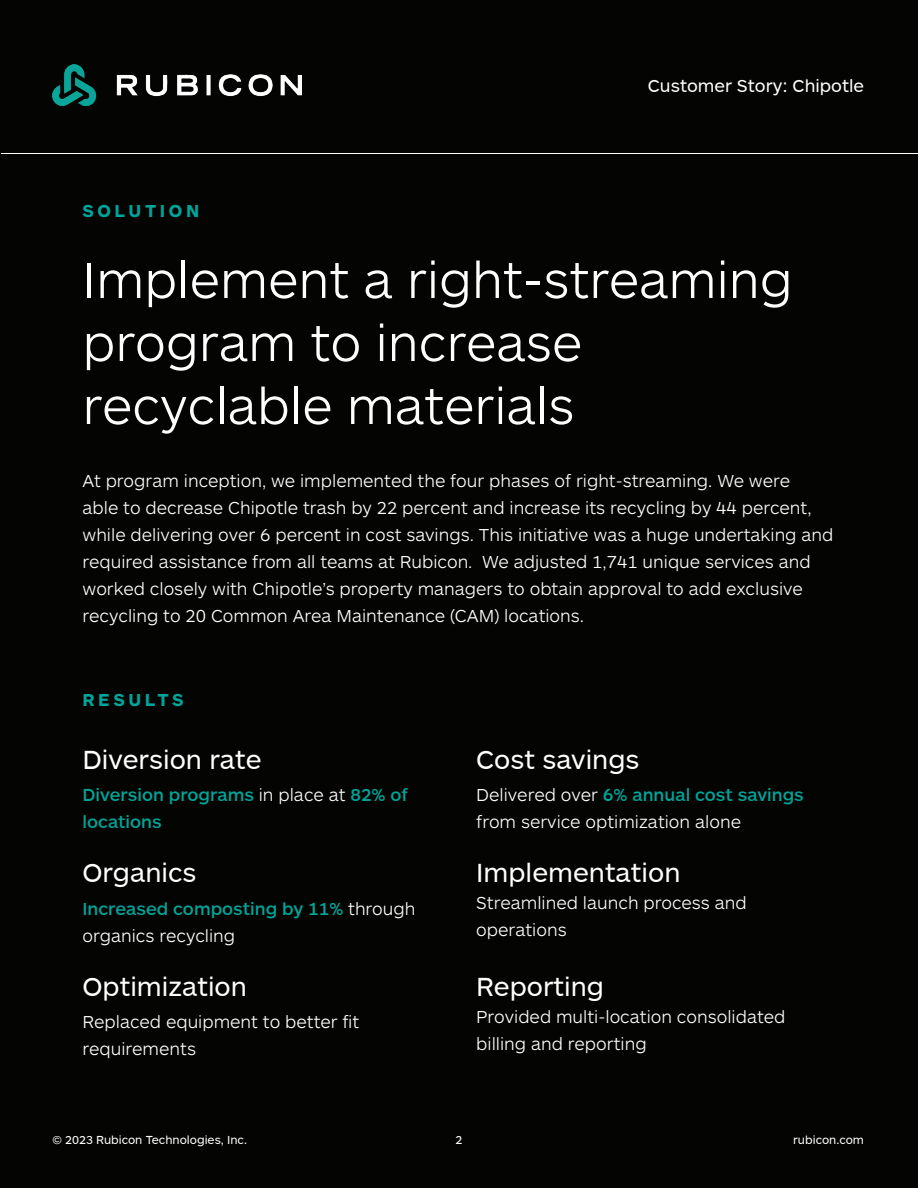
<style>
.page{position:relative;width:918px;height:1188px;background:#040503}
.page>*{position:absolute;margin:0;border:0;box-sizing:border-box;transform-origin:0 0}
.t1{font:300 52.5px/63px "ARS Maquette";color:#fff}
.t2{font:27px "ARS Maquette";color:#fff}
.t3{font:300 18px/27px "ARS Maquette";color:#fff}
.t4{font:500 18px/27px "ARS Maquette";color:#00a599}
.t5{font:18px "ARS Maquette";color:#fff}
.t6{font:700 18px "ARS Maquette";letter-spacing:.2em;color:#00a599}
.t7{font:12px "ARS Maquette";color:#fff}
.s1{font-weight:300;color:#fff}
.s2{font-weight:500;color:#00a599}
</style>
<div class="page">
<img style="left:52px;top:65px;width:249px;height:41px">
<hr style="left:2px;top:154px;width:916px;height:1px;background:#fff">
<p class="t6" style="left:82px;top:199px;width:118px">SOLUTION</p>
<p class="t5" style="left:648px;top:76px;width:218px">Customer Story: Chipotle</p>
<p class="t1" style="left:82px;top:246px;width:712px">Implement a right-streaming program to increase recyclable materials</p>
<p class="t3" style="left:82px;top:467px;width:752px">At program inception, we implemented the four phases of right-streaming. We were<br>able to decrease Chipotle trash by 22 percent and increase its recycling by 44 percent, while delivering over 6 percent in cost savings. This initiative was a huge undertaking and required assistance from all teams at Rubicon. We adjusted 1,741 unique services and worked closely with Chipotle’s property managers to obtain approval to add exclusive recycling to 20 Common Area Maintenance (CAM) locations.</p>
<p class="t6" style="left:82px;top:688px;width:103px">RESULTS</p>
<p class="t2" style="left:82px;top:746px;width:181px">Diversion rate</p>
<p class="t4" style="left:82px;top:782px;width:327px">Diversion programs <span class="s1">in place at</span> 82% of locations</p>
<p class="t2" style="left:82px;top:859px;width:116px">Organics</p>
<p class="t4" style="left:82px;top:895px;width:335px">Increased composting by 11% <span class="s1">through organics recycling</span></p>
<p class="t2" style="left:82px;top:973px;width:166px">Optimization</p>
<p class="t3" style="left:82px;top:1008px;width:278px">Replaced equipment to better fit requirements</p>
<p class="t2" style="left:476px;top:746px;width:165px">Cost savings</p>
<p class="t3" style="left:476px;top:781px;width:329px">Delivered over <span class="s2">6% annual cost savings </span>from service optimization alone</p>
<p class="t2" style="left:476px;top:859px;width:206px">Implementation</p>
<p class="t3" style="left:476px;top:889px;width:272px">Streamlined launch process and operations</p>
<p class="t2" style="left:476px;top:973px;width:129px">Reporting</p>
<p class="t3" style="left:476px;top:1002px;width:311px">Provided multi-location consolidated billing and reporting</p>
<p class="t7" style="left:52px;top:1133px;width:196px">© 2023 Rubicon Technologies, Inc.</p>
<p class="t7" style="left:456px;top:1133px;width:8px">2</p>
<p class="t7" style="left:793px;top:1133px;width:72px">rubicon.com</p>
</div>
